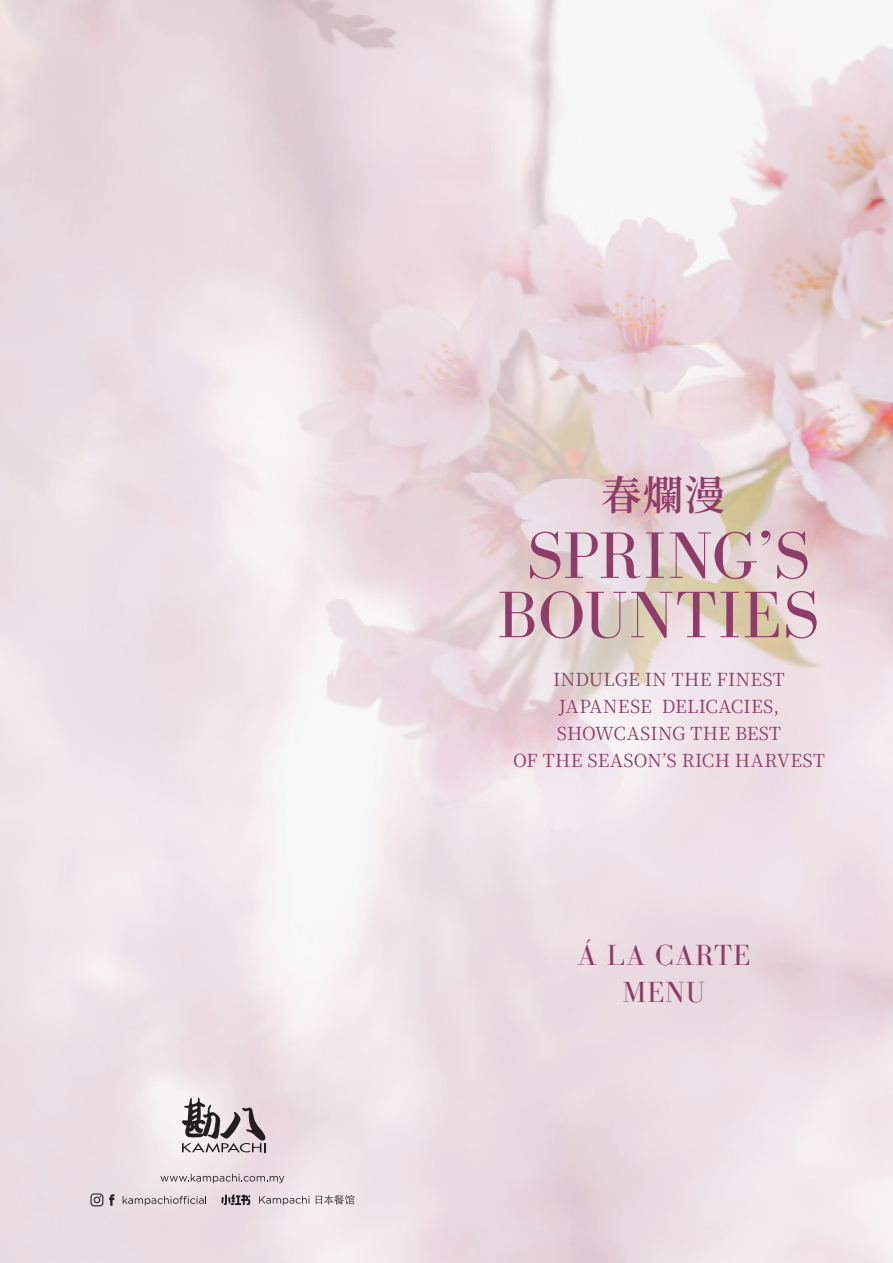
<style>
.page{position:relative;width:893px;height:1263px;background:#fff}
.page>*{position:absolute;margin:0;border:0;box-sizing:border-box;transform-origin:0 0}
.t1{font:67.65px/59.4px "Bodoni FLF";letter-spacing:.01em;color:#8d3d68;text-align:center}
.t2{font:600 40.5px "Noto Serif JP";color:#8d3d68}
.t3{font:30px/36.9px "Bodoni FLF";letter-spacing:.03em;color:#8d3c67;text-align:center}
.t4{font:18px/26.8px "Noto Serif JP";letter-spacing:.015em;color:#8d3c67;text-align:center}
</style>
<div class="page">
<img style="left:0;top:0;width:893px;height:1263px">
<svg style="left:221px;top:1194px;width:29px;height:11px"></svg>
<svg style="left:259px;top:1196px;width:51px;height:9px"></svg>
<svg style="left:316px;top:1195px;width:38px;height:10px"></svg>
<svg style="left:123px;top:1196px;width:83px;height:9px"></svg>
<svg style="left:91px;top:1193px;width:12px;height:13px"></svg>
<svg style="left:109px;top:1194px;width:5px;height:12px"></svg>
<svg style="left:160px;top:1174px;width:124px;height:9px"></svg>
<svg style="left:182px;top:1097px;width:84px;height:55px;background:#afa7a9"></svg>
<h2 class="t2" style="left:601px;top:472px;width:125px">春爛漫</h2>
<h1 class="t1" style="left:497px;top:528px;width:323px">SPRING’S<br>BOUNTIES</h1>
<p class="t4" style="left:513px;top:667px;width:313px">INDULGE IN THE FINEST<br>JAPANESE DELICACIES,<br>SHOWCASING THE BEST<br>OF THE SEASON’S RICH HARVEST</p>
<h3 class="t3" style="left:577px;top:937px;width:174px">Á LA CARTE<br>MENU</h3>
</div>
